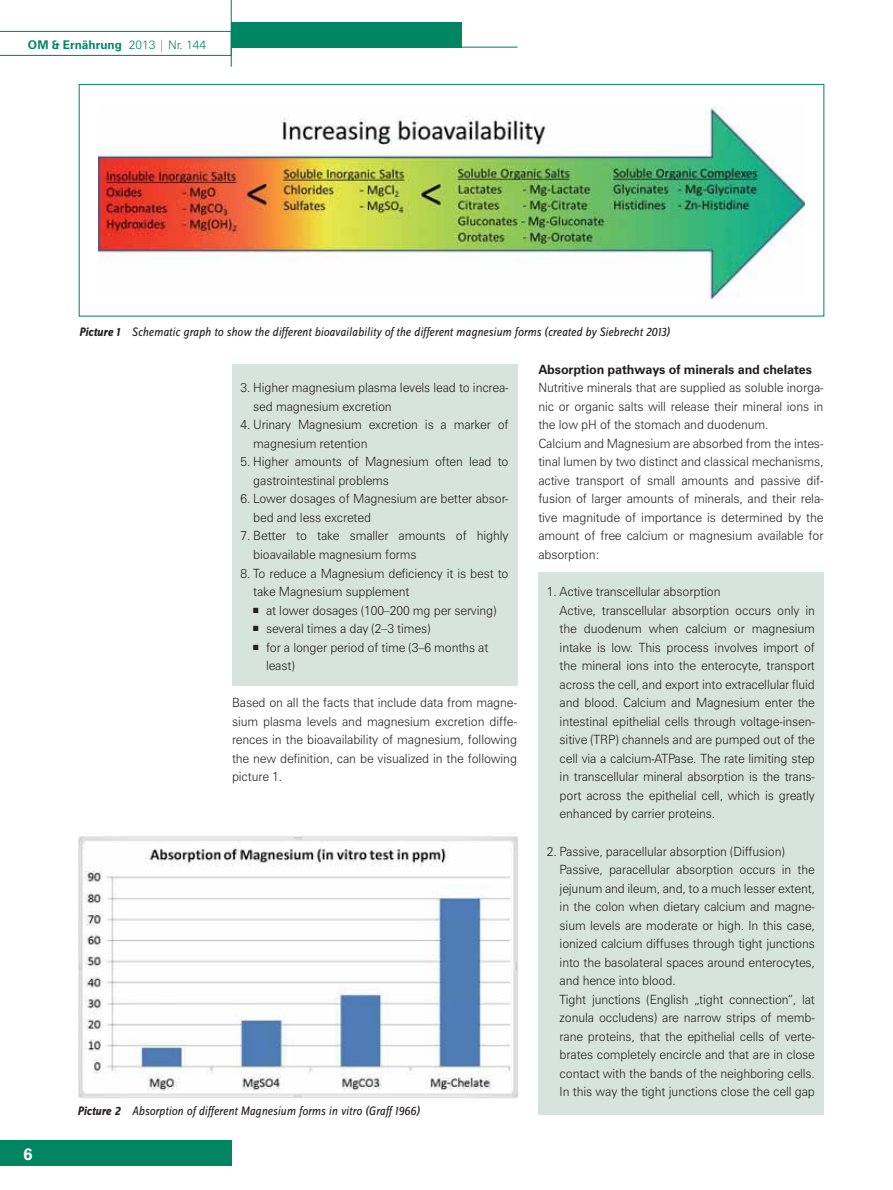
<style>
.page{position:relative;width:893px;height:1190px;background:#fff}
.page>*{position:absolute;margin:0;border:0;box-sizing:border-box;transform-origin:0 0}
.t1{font:700 16.5px "Zurich BT";color:#fff}
.t2{font:300 12.75px/18.6px "Zurich BT";letter-spacing:-.01em;color:#231f20;scale:.95 1}
.t3{font:italic 12.75px "Zine Sans Dis";letter-spacing:-.005em;color:#231f20;scale:.95 1}
.t4{font:700 12.75px "Zurich BT";letter-spacing:-.01em;color:#231f20}
.t5{font:700 12px "Zurich BT";color:#008562}
.s1{font-weight:300}
.s2{font-weight:700}
</style>
<div class="page">
<svg style="left:0;top:31px;width:231px;height:25px"></svg>
<div style="left:231px;top:22px;width:230px;height:26px;background:#008562"></div>
<hr style="left:231px;top:0;width:1px;height:67px;background:#008562">
<hr style="left:459px;top:47px;width:58px;height:1px;background:#008562">
<div style="left:0;top:1140px;width:232px;height:26px;background:#008562"></div>
<div style="left:232px;top:364px;width:285px;height:321px;background:#d7e3dd"></div>
<div style="left:538px;top:572px;width:285px;height:543px;background:#d7e3dd"></div>
<div style="left:79px;top:84px;width:745px;height:232px;border:1px solid #008562"></div>
<img style="left:98px;top:106px;width:706px;height:193px">
<img style="left:78px;top:836px;width:441px;height:263px">
<p class="t5" style="left:28px;top:40px;width:180px">OM &amp; Ernährung <span class="s1">2013 | Nr. 144</span></p>
<p class="t3" style="left:79px;top:327px;width:623px"><span class="s2">Picture 1</span> Schematic graph to show the different bioavailability of the different magnesium forms (created by Siebrecht 2013)</p>
<p class="t1" style="left:23px;top:1148px;width:11px">6</p>
<p class="t2" style="left:253px;top:380px;width:270px;text-indent:-13px">3. Higher magnesium plasma levels lead to increa&shy;sed magnesium excretion</p>
<p class="t2" style="left:253px;top:417px;width:270px;text-indent:-13px">4. Urinary Magnesium excretion is a marker of magnesium retention</p>
<p class="t2" style="left:253px;top:454px;width:270px;text-indent:-13px">5. Higher amounts of Magnesium often lead to gastrointestinal problems</p>
<p class="t2" style="left:253px;top:491px;width:270px;text-indent:-13px">6. Lower dosages of Magnesium are better absor&shy;bed and less excreted</p>
<p class="t2" style="left:253px;top:528px;width:270px;text-indent:-13px">7. Better to take smaller amounts of highly bioavailable magnesium forms</p>
<p class="t2" style="left:253px;top:565px;width:270px;text-indent:-13px">8. To reduce a Magnesium deficiency it is best to take Magnesium supplement</p>
<p class="t2" style="left:253px;top:602px;width:257px">■ at lower dosages (100–200 mg per serving)</p>
<p class="t2" style="left:253px;top:621px;width:188px">■ several times a day (2–3 times)</p>
<p class="t2" style="left:266px;top:639px;width:235px;text-indent:-13px">■ for a longer period of time (3–6 months at least)</p>
<p class="t2" style="left:232px;top:695px;width:301px;text-align:justify">Based on all the facts that include data from magne&shy;sium plasma levels and magnesium excretion diffe&shy;rences in the bioavailability of magnesium, following the new definition, can be visualized in the following picture 1.</p>
<p class="t3" style="left:77px;top:1106px;width:362px"><span class="s2">Picture 2</span> Absorption of different Magnesium forms in vitro (Graff 1966)</p>
<p class="t4" style="left:538px;top:364px;width:275px">Absorption pathways of minerals and chelates</p>
<p class="t2" style="left:538px;top:380px;width:301px">Nutritive minerals that are supplied as soluble inorga&shy;nic or organic salts will release their mineral ions in the low pH of the stomach and duodenum.<br>Calcium and Magnesium are absorbed from the intes&shy;tinal lumen by two distinct and classical mechanisms, active transport of small amounts and passive dif&shy;fusion of larger amounts of minerals, and their rela&shy;tive magnitude of importance is determined by the amount of free calcium or magnesium available for absorption:</p>
<p class="t2" style="left:559px;top:584px;width:270px;text-indent:-13px">1. Active transcellular absorption<br>Active, transcellular absorption occurs only in the duodenum when calcium or magnesium intake is low. This process involves import of the mineral ions into the enterocyte, transport across the cell, and export into extracellular fluid and blood. Calcium and Magnesium enter the intestinal epithelial cells through voltage-insen&shy;sitive (TRP) channels and are pumped out of the cell via a calcium-ATPase. The rate limiting step in transcellular mineral absorption is the trans&shy;port across the epithelial cell, which is greatly enhanced by carrier proteins.</p>
<p class="t2" style="left:559px;top:843px;width:270px;text-indent:-13px">2. Passive, paracellular absorption (Diffusion)<br>Passive, paracellular absorption occurs in the jejunum and ileum, and, to a much lesser extent, in the colon when dietary calcium and magne&shy;sium levels are moderate or high. In this case, ionized calcium diffuses through tight junctions into the basolateral spaces around enterocytes, and hence into blood.<br>Tight junctions (English „tight connection“, lat zonula occludens) are narrow strips of memb&shy;rane proteins, that the epithelial cells of verte&shy;brates completely encircle and that are in close contact with the bands of the neighboring cells.<br>In this way the tight junctions close the cell gap</p>
</div>
